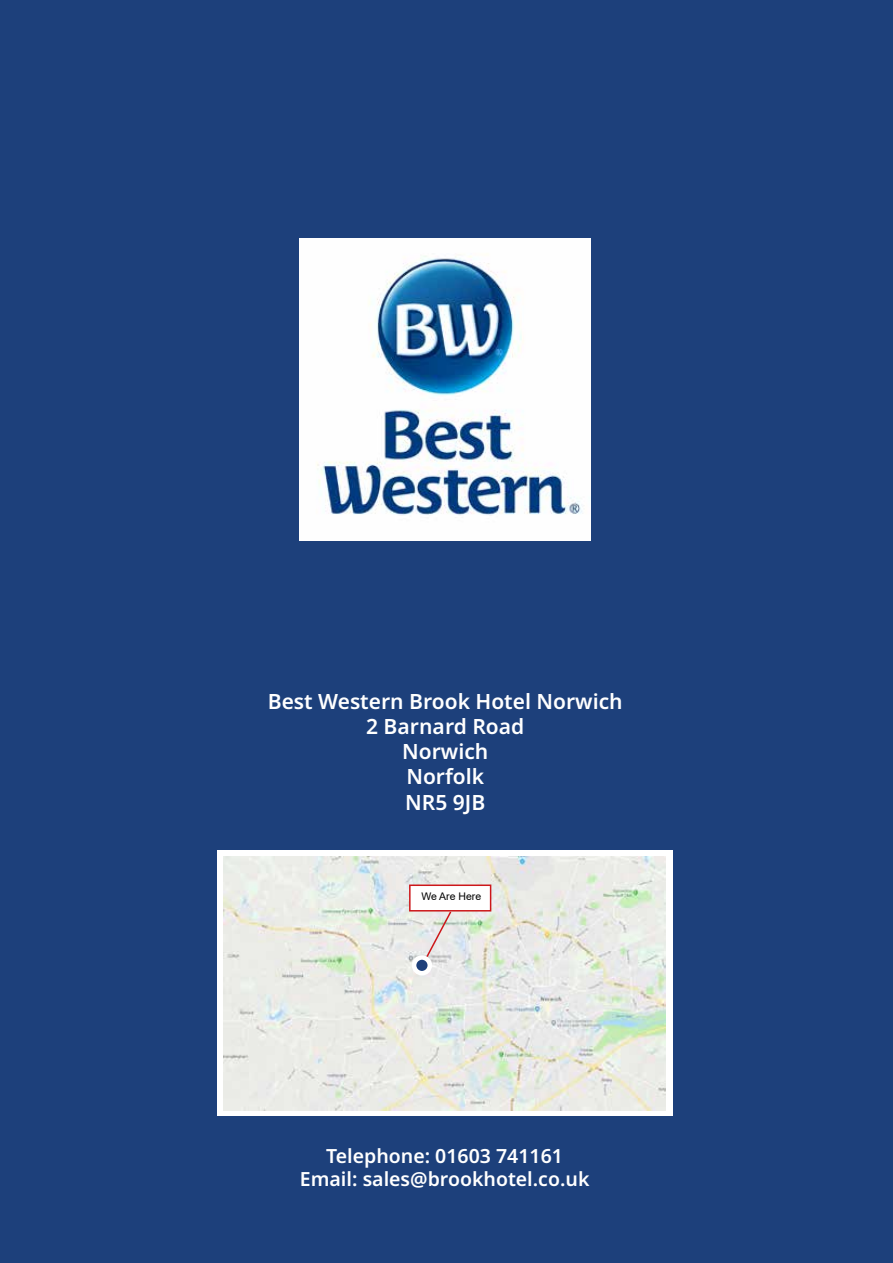
<style>
.page{position:relative;width:893px;height:1263px;background:#1d407b}
.page>*{position:absolute;margin:0;border:0;box-sizing:border-box;transform-origin:0 0}
.t1{font:600 21px/25.2px "Noto Sans";color:#fff;text-align:center}
.t2{font:600 19.5px/23.4px "Noto Sans";color:#fff;text-align:center}
.t3{font:10.5px "Arial";color:#000}
</style>
<div class="page">
<div style="left:218px;top:850px;width:455px;height:266px;background:#fff"></div>
<img style="left:224px;top:856px;width:442px;height:255px">
<svg style="left:421px;top:911px;width:32px;height:56px;background:#e3dbda"></svg>
<svg style="left:414px;top:957px;width:16px;height:16px"></svg>
<div style="left:412px;top:955px;width:20px;height:20px;border:4px solid #fff;border-radius:50%"></div>
<div style="left:409px;top:884px;width:82px;height:27px;background:#fff;border:2px solid #cd171a"></div>
<img style="left:300px;top:238px;width:291px;height:302px">
<p class="t1" style="left:268px;top:689px;width:356px">Best Western Brook Hotel Norwich<br>2 Barnard Road<br>Norwich<br>Norfolk<br>NR5 9JB</p>
<p class="t3" style="left:421px;top:889px;width:61px">We Are Here</p>
<p class="t2" style="left:300px;top:1145px;width:291px">Telephone: 01603 741161<br>Email: sales@brookhotel.co.uk</p>
</div>
